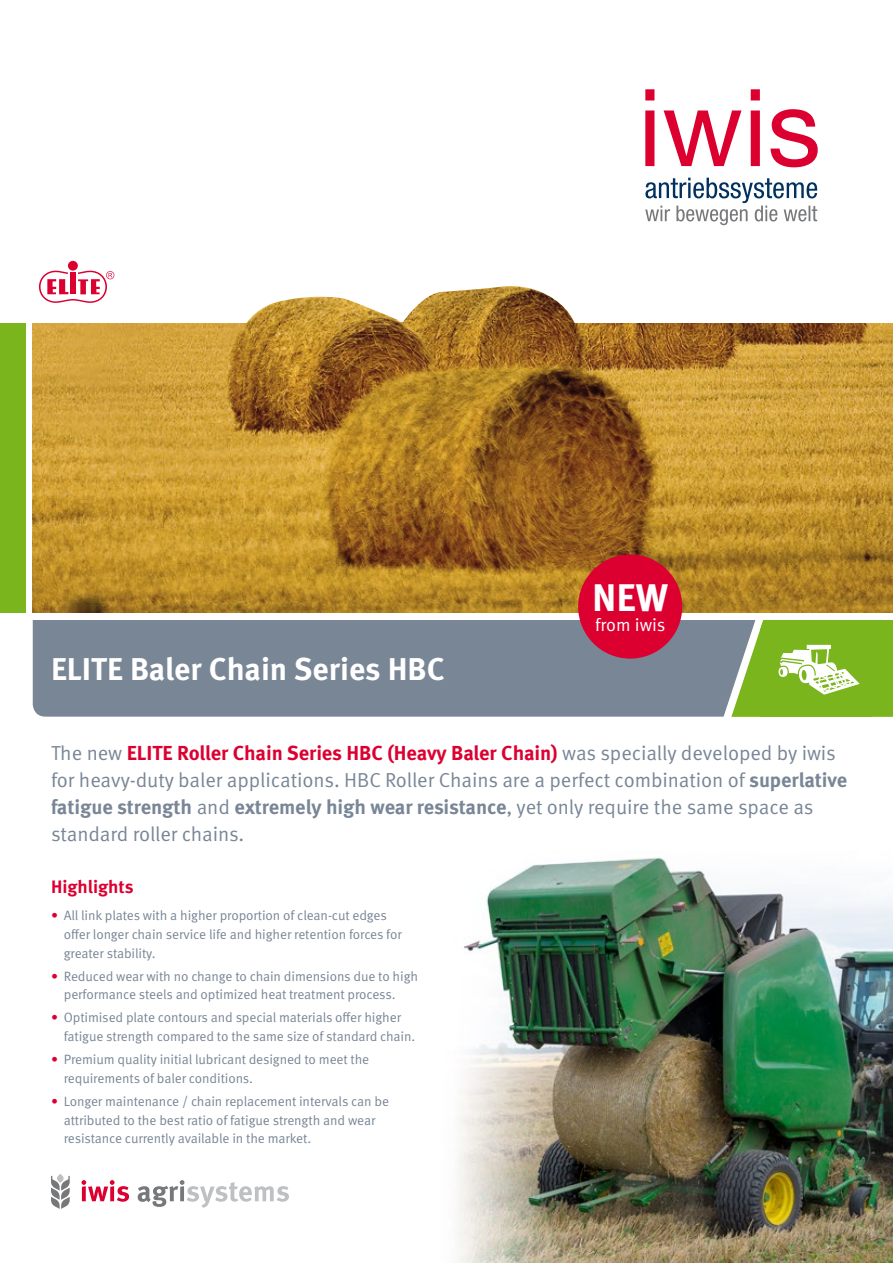
<style>
.page{position:relative;width:893px;height:1263px;background:#fff}
.page>*{position:absolute;margin:0;border:0;box-sizing:border-box;transform-origin:0 0}
.t1{font:700 38.4px "Meta OT";color:#fff}
.t2{font:700 31.5px "Meta OT";color:#fff}
.t3{font:20.25px/27px "Meta OT";letter-spacing:-.005em;color:#798696}
.t4{font:700 18px "Meta OT";color:#dc0031}
.t5{font:18px "Meta OT";letter-spacing:-.005em;color:#fff}
.t6{font:13.5px/18.8px "Meta OT";letter-spacing:-.01em;color:#798696}
.s1{font-weight:700;color:#dc0031}
.s2{font-weight:700}
.s3{color:#dc0031}
</style>
<div class="page">
<img style="left:32px;top:323px;width:861px;height:289px">
<img style="left:230px;top:286px;width:352px;height:83px">
<svg style="left:645px;top:178px;width:172px;height:47px"></svg>
<svg style="left:645px;top:89px;width:173px;height:78px"></svg>
<div style="left:68px;top:261px;width:10px;height:10px;background:#dc0031;border-radius:50%"></div>
<svg style="left:39px;top:271px;width:75px;height:32px"></svg>
<div style="left:0;top:323px;width:26px;height:289px;background:#7ab51d"></div>
<div style="left:33px;top:620px;width:698px;height:97px;background:#798696"></div>
<svg style="left:731px;top:620px;width:162px;height:97px;background:#8ebd47"></svg>
<img style="left:457px;top:857px;width:436px;height:406px">
<svg style="left:51px;top:1174px;width:19px;height:35px"></svg>
<svg style="left:81px;top:1180px;width:48px;height:22px"></svg>
<svg style="left:138px;top:1180px;width:151px;height:28px"></svg>
<div style="left:578px;top:554px;width:104px;height:105px;background:#dc0031;border-radius:50%"></div>
<h2 class="t2" style="left:51px;top:649px;width:395px">ELITE Baler Chain Series HBC</h2>
<h1 class="t1" style="left:592px;top:574px;width:78px">NEW</h1>
<h3 class="t5" style="left:595px;top:614px;width:72px">from iwis</h3>
<p class="t3" style="left:51px;top:739px;width:798px">The new <span class="s1">ELITE Roller Chain Series HBC (Heavy Baler Chain)</span> was specially developed by iwis for heavy-duty baler applications. HBC Roller Chains are a perfect combination of <span class="s2">superlative fatigue strength</span> and <span class="s2">extremely high wear resistance</span>, yet only require the same space as standard roller chains.</p>
<h3 class="t4" style="left:51px;top:875px;width:84px">Highlights</h3>
<p class="t6" style="left:64px;top:906px;width:340px;text-indent:-13px"><span class="s3">•</span> All link plates with a higher proportion of clean-cut edges offer longer chain service life and higher retention forces for greater stability.</p>
<p class="t6" style="left:64px;top:967px;width:356px;text-indent:-13px"><span class="s3">•</span> Reduced wear with no change to chain dimensions due to high performance steels and optimized heat treatment process.</p>
<p class="t6" style="left:64px;top:1008px;width:353px;text-indent:-13px"><span class="s3">•</span> Optimised plate contours and special materials offer higher fatigue strength compared to the same size of standard chain.</p>
<p class="t6" style="left:64px;top:1050px;width:307px;text-indent:-13px"><span class="s3">•</span> Premium quality initial lubricant designed to meet the requirements of baler conditions.</p>
<p class="t6" style="left:64px;top:1092px;width:327px;text-indent:-13px"><span class="s3">•</span> Longer maintenance / chain replacement intervals can be attributed to the best ratio of fatigue strength and wear resistance currently available in the market.</p>
</div>
